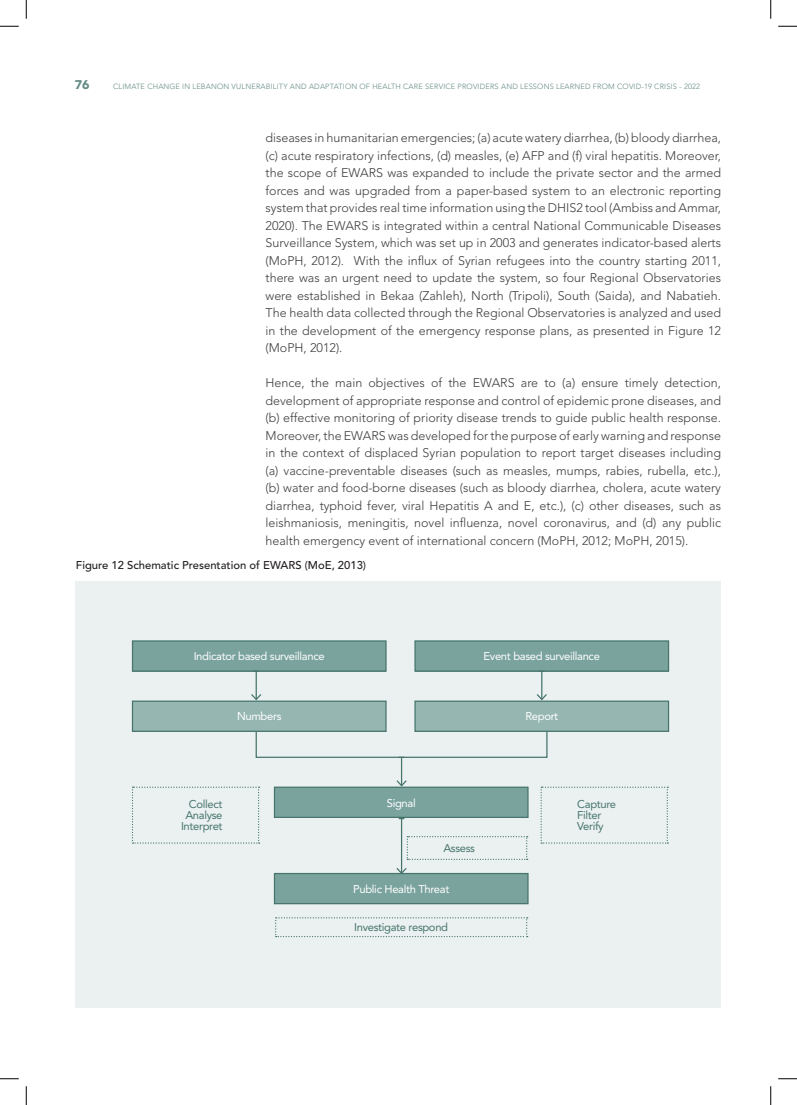
<style>
.page{position:relative;width:797px;height:1105px;background:#fff}
.page>*{position:absolute;margin:0;border:0;box-sizing:border-box;transform-origin:0 0}
.BODY_COPY-_Grey{font:300 12.5px/17.5px "Avenir LT Std";color:#3e3e3f;text-align:justify}
.t1{font:900 12.5px "Avenir LT Std";color:#638a84}
.Tableu-_Filling{font:11.25px "Avenir LT Std";letter-spacing:-.03em;color:#fff}
.Tableu-_Filling-2{font:11.25px "Avenir LT Std";letter-spacing:-.03em;color:#47756e}
.FIGUREs{font:500 11.25px "Avenir LT Std";color:#231f20}
.t2{font:300 7.5px "Avenir LT Std";letter-spacing:.02em;color:#638a84}
</style>
<div class="page">
<div style="left:76px;top:581px;width:645px;height:427px;background:#ebf1f0"></div>
<div style="left:132px;top:641px;width:254px;height:30px;background:#7aa39e"></div>
<div style="left:132px;top:640px;width:254px;height:32px;border:1px solid #47756e"></div>
<div style="left:274px;top:787px;width:254px;height:30px;background:#7aa39e"></div>
<div style="left:274px;top:787px;width:254px;height:31px;border:1px solid #47756e"></div>
<svg style="left:540px;top:787px;width:128px;height:57px"></svg>
<svg style="left:132px;top:787px;width:127px;height:57px"></svg>
<svg style="left:406px;top:836px;width:121px;height:24px"></svg>
<svg style="left:275px;top:917px;width:252px;height:20px"></svg>
<div style="left:274px;top:873px;width:254px;height:31px;background:#7aa39e"></div>
<div style="left:274px;top:873px;width:254px;height:31px;border:1px solid #47756e"></div>
<div style="left:132px;top:701px;width:254px;height:30px;background:#95b6b1"></div>
<div style="left:132px;top:700px;width:254px;height:32px;border:1px solid #47756e"></div>
<div style="left:415px;top:641px;width:253px;height:30px;background:#7aa39e"></div>
<div style="left:414px;top:640px;width:255px;height:32px;border:1px solid #47756e"></div>
<div style="left:415px;top:701px;width:253px;height:30px;background:#95b6b1"></div>
<div style="left:414px;top:700px;width:255px;height:32px;border:1px solid #47756e"></div>
<hr style="left:255px;top:671px;width:2px;height:28px;background:#47756e">
<svg style="left:250px;top:693px;width:13px;height:8px"></svg>
<svg style="left:395px;top:758px;width:13px;height:29px"></svg>
<hr style="left:401px;top:819px;width:1px;height:54px;background:#47756e">
<svg style="left:395px;top:866px;width:13px;height:9px"></svg>
<svg style="left:535px;top:670px;width:13px;height:31px"></svg>
<div style="left:255px;top:731px;width:292px;height:27px;border:1px solid #47756e"></div>
<svg style="left:0;top:25px;width:19px;height:2px"></svg>
<svg style="left:778px;top:25px;width:19px;height:2px"></svg>
<svg style="left:0;top:1078px;width:19px;height:1px"></svg>
<svg style="left:778px;top:1078px;width:19px;height:1px"></svg>
<svg style="left:25px;top:0;width:2px;height:19px"></svg>
<svg style="left:25px;top:1086px;width:2px;height:19px"></svg>
<svg style="left:770px;top:0;width:1px;height:19px"></svg>
<svg style="left:770px;top:1086px;width:1px;height:19px"></svg>
<p class="t1" style="left:75px;top:77px;width:16px">76</p>
<p class="t2" style="left:113px;top:82px;width:588px">CLIMATE CHANGE IN LEBANON VULNERABILITY AND ADAPTATION OF HEALTH CARE SERVICE PROVIDERS AND LESSONS LEARNED FROM COVID-19 CRISIS - 2022</p>
<p class="BODY_COPY-_Grey" style="left:265px;top:129px;width:457px">diseases in humanitarian emergencies; (a) acute watery diarrhea, (b) bloody diarrhea, (c) acute respiratory infections, (d) measles, (e) AFP and (f) viral hepatitis. Moreover, the scope of EWARS was expanded to include the private sector and the armed forces and was upgraded from a paper-based system to an electronic reporting system that provides real time information using the DHIS2 tool (Ambiss and Ammar, 2020). The EWARS is integrated within a central National Communicable Diseases Surveillance System, which was set up in 2003 and generates indicator-based alerts (MoPH, 2012). With the influx of Syrian refugees into the country starting 2011, there was an urgent need to update the system, so four Regional Observatories were established in Bekaa (Zahleh), North (Tripoli), South (Saida), and Nabatieh.<br>The health data collected through the Regional Observatories is analyzed and used in the development of the emergency response plans, as presented in Figure 12 (MoPH, 2012).</p>
<p class="BODY_COPY-_Grey" style="left:265px;top:374px;width:457px">Hence, the main objectives of the EWARS are to (a) ensure timely detection, development of appropriate response and control of epidemic prone diseases, and (b) effective monitoring of priority disease trends to guide public health response.<br>Moreover, the EWARS was developed for the purpose of early warning and response in the context of displaced Syrian population to report target diseases including (a) vaccine-preventable diseases (such as measles, mumps, rabies, rubella, etc.), (b) water and food-borne diseases (such as bloody diarrhea, cholera, acute watery diarrhea, typhoid fever, viral Hepatitis A and E, etc.), (c) other diseases, such as leishmaniosis, meningitis, novel influenza, novel coronavirus, and (d) any public health emergency event of international concern (MoPH, 2012; MoPH, 2015).</p>
<p class="FIGUREs" style="left:76px;top:558px;width:292px">Figure 12 Schematic Presentation of EWARS (MoE, 2013)</p>
<p class="Tableu-_Filling" style="left:194px;top:650px;width:132px">Indicator based surveillance</p>
<p class="Tableu-_Filling" style="left:237px;top:710px;width:46px">Numbers</p>
<p class="Tableu-_Filling" style="left:483px;top:650px;width:118px">Event based surveillance</p>
<p class="Tableu-_Filling" style="left:525px;top:710px;width:34px">Report</p>
<p class="Tableu-_Filling-2" style="left:189px;top:798px;width:35px">Collect</p>
<p class="Tableu-_Filling-2" style="left:185px;top:809px;width:39px">Analyse</p>
<p class="Tableu-_Filling-2" style="left:181px;top:820px;width:43px">Interpret</p>
<p class="Tableu-_Filling" style="left:387px;top:796px;width:30px">Signal</p>
<p class="Tableu-_Filling-2" style="left:577px;top:798px;width:40px">Capture</p>
<p class="Tableu-_Filling-2" style="left:577px;top:809px;width:26px">Filter</p>
<p class="Tableu-_Filling-2" style="left:577px;top:820px;width:28px">Verify</p>
<p class="Tableu-_Filling-2" style="left:443px;top:842px;width:33px">Assess</p>
<p class="Tableu-_Filling" style="left:353px;top:882px;width:98px">Public Health Threat</p>
<p class="Tableu-_Filling-2" style="left:354px;top:921px;width:95px">Investigate respond</p>
</div>
